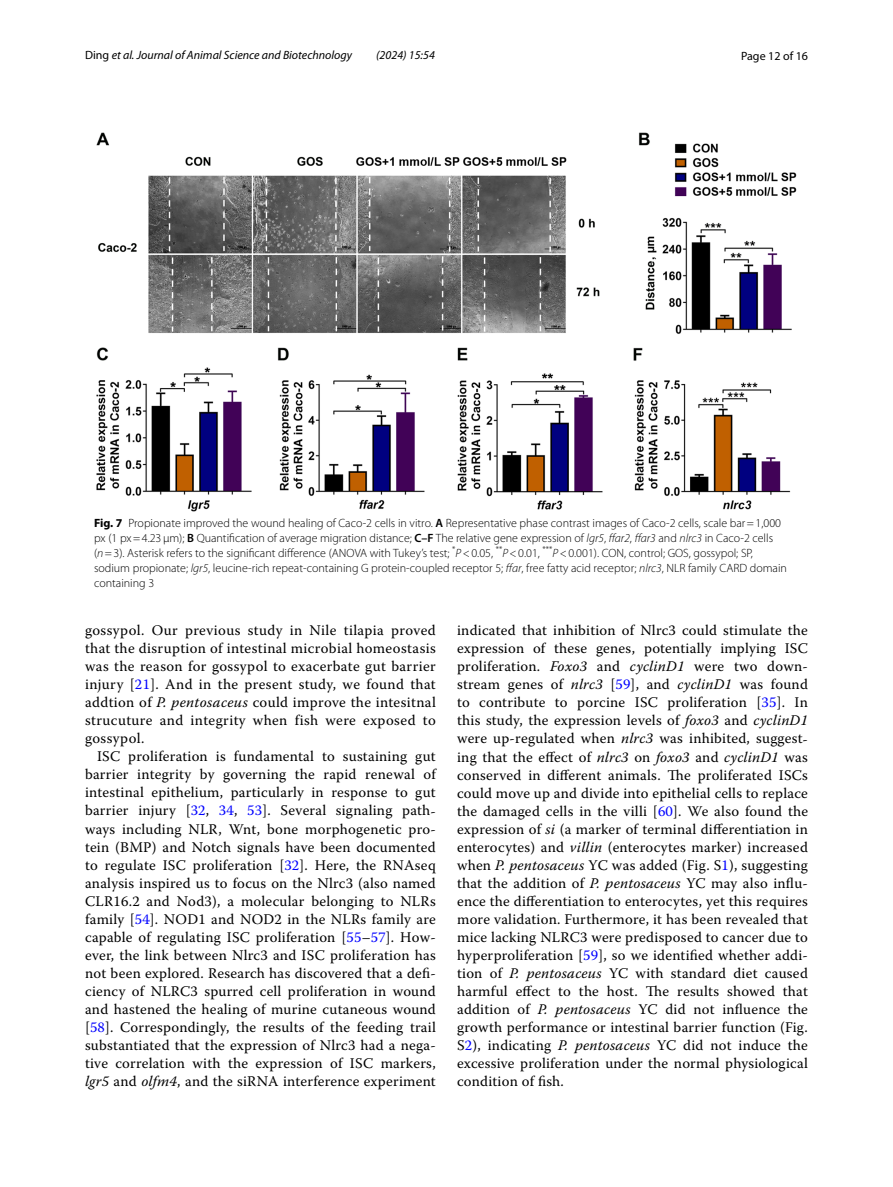
<style>
.page{position:relative;width:893px;height:1187px;background:#fff}
.page>*{position:absolute;margin:0;border:0;box-sizing:border-box;transform-origin:0 0}
.t1{font:14.7px/18px "Warnock Pro";letter-spacing:.015em;color:#000;text-align:justify}
.t2{font:300 12px/15px "Myriad Pro";color:#000}
.t3{font:italic 12px "Myriad Pro";color:#000}
.t4{font:12px "Myriad Pro";color:#000}
.s1{font-style:normal}
.s2{font-weight:700}
.s3{font-weight:600}
.s4{font-style:italic}
.s5{color:#00f}
</style>
<div class="page">
<img style="left:96px;top:133px;width:701px;height:378px">
<p class="t3" style="left:85px;top:48px;width:269px"><span class="s1">Ding</span> et al. Journal of Animal Science and Biotechnology</p>
<p class="t3" style="left:376px;top:48px;width:60px">(2024) 15:54</p>
<p class="t4" style="left:741px;top:48px;width:68px">Page 12 of 16</p>
<p class="t2" style="left:94px;top:515px;width:694px"><span class="s2">Fig. 7</span> Propionate improved the wound healing of Caco-2 cells in vitro. <span class="s3">A</span> Representative phase contrast images of Caco-2 cells, scale bar=1,000 px (1 px=4.23μm); <span class="s3">B</span> Quantification of average migration distance; <span class="s3">C–F</span> The relative gene expression of <span class="s4">lgr5</span>, <span class="s4">ffar2</span>, <span class="s4">ffar3</span> and <span class="s4">nlrc3</span> in Caco-2 cells (<span class="s4">n</span>=3). Asterisk refers to the significant difference (ANOVA with Tukey’s test; <sup>*</sup><span class="s4">P</span>&lt;0.05, <sup>**</sup><span class="s4">P</span>&lt;0.01, <sup>***</sup><span class="s4">P</span>&lt;0.001). CON, control; GOS, gossypol; SP, sodium propionate; <span class="s4">lgr5</span>, leucine-rich repeat-containing G protein-coupled receptor 5; <span class="s4">ffar</span>, free fatty acid receptor; <span class="s4">nlrc3</span>, NLR family CARD domain containing 3</p>
<p class="t1" style="left:85px;top:621px;width:352px">gossypol. Our previous study in Nile tilapia proved that the disruption of intestinal microbial homeostasis was the reason for gossypol to exacerbate gut barrier injury [<span class="s5">21</span>]. And in the present study, we found that addtion of <span class="s4">P. pentosaceus</span> could improve the intesitnal strucuture and integrity when fish were exposed to gossypol.</p>
<p class="t1" style="left:85px;top:747px;width:352px;text-indent:12px">ISC proliferation is fundamental to sustaining gut barrier integrity by governing the rapid renewal of intestinal epithelium, particularly in response to gut barrier injury [<span class="s5">32</span>, <span class="s5">34</span>, <span class="s5">53</span>]. Several signaling path&shy;ways including NLR, Wnt, bone morphogenetic pro&shy;tein (BMP) and Notch signals have been documented to regulate ISC proliferation [<span class="s5">32</span>]. Here, the RNAseq analysis inspired us to focus on the Nlrc3 (also named CLR16.2 and Nod3), a molecular belonging to NLRs family [<span class="s5">54</span>]. NOD1 and NOD2 in the NLRs family are capable of regulating ISC proliferation [<span class="s5">55</span>–<span class="s5">57</span>]. How&shy;ever, the link between Nlrc3 and ISC proliferation has not been explored. Research has discovered that a defi&shy;ciency of NLRC3 spurred cell proliferation in wound and hastened the healing of murine cutaneous wound [<span class="s5">58</span>]. Correspondingly, the results of the feeding trail substantiated that the expression of Nlrc3 had a nega&shy;tive correlation with the expression of ISC markers, <span class="s4">lgr5</span> and <span class="s4">olfm4</span>, and the siRNA interference experiment</p>
<p class="t1" style="left:457px;top:621px;width:352px">indicated that inhibition of Nlrc3 could stimulate the expression of these genes, potentially implying ISC proliferation. <span class="s4">Foxo3</span> and <span class="s4">cyclinD1</span> were two down&shy;stream genes of <span class="s4">nlrc3</span> [<span class="s5">59</span>], and <span class="s4">cyclinD1</span> was found to contribute to porcine ISC proliferation [<span class="s5">35</span>]. In this study, the expression levels of <span class="s4">foxo3</span> and <span class="s4">cyclinD1 </span>were up-regulated when <span class="s4">nlrc3</span> was inhibited, suggest&shy;ing that the effect of <span class="s4">nlrc3</span> on <span class="s4">foxo3</span> and <span class="s4">cyclinD1</span> was conserved in different animals. The proliferated ISCs could move up and divide into epithelial cells to replace the damaged cells in the villi [<span class="s5">60</span>]. We also found the expression of <span class="s4">si</span> (a marker of terminal differentiation in enterocytes) and <span class="s4">villin</span> (enterocytes marker) increased when <span class="s4">P. pentosaceus</span> YC was added (Fig. S<span class="s5">1</span>), suggesting that the addition of <span class="s4">P. pentosaceus</span> YC may also influ&shy;ence the differentiation to enterocytes, yet this requires more validation. Furthermore, it has been revealed that mice lacking NLRC3 were predisposed to cancer due to hyperproliferation [<span class="s5">59</span>], so we identified whether addi&shy;tion of <span class="s4">P. pentosaceus</span> YC with standard diet caused harmful effect to the host. The results showed that addition of <span class="s4">P. pentosaceus</span> YC did not influence the growth performance or intestinal barrier function (Fig.<br>S<span class="s5">2</span>), indicating <span class="s4">P. pentosaceus</span> YC did not induce the excessive proliferation under the normal physiological condition of fish.</p>
</div>
